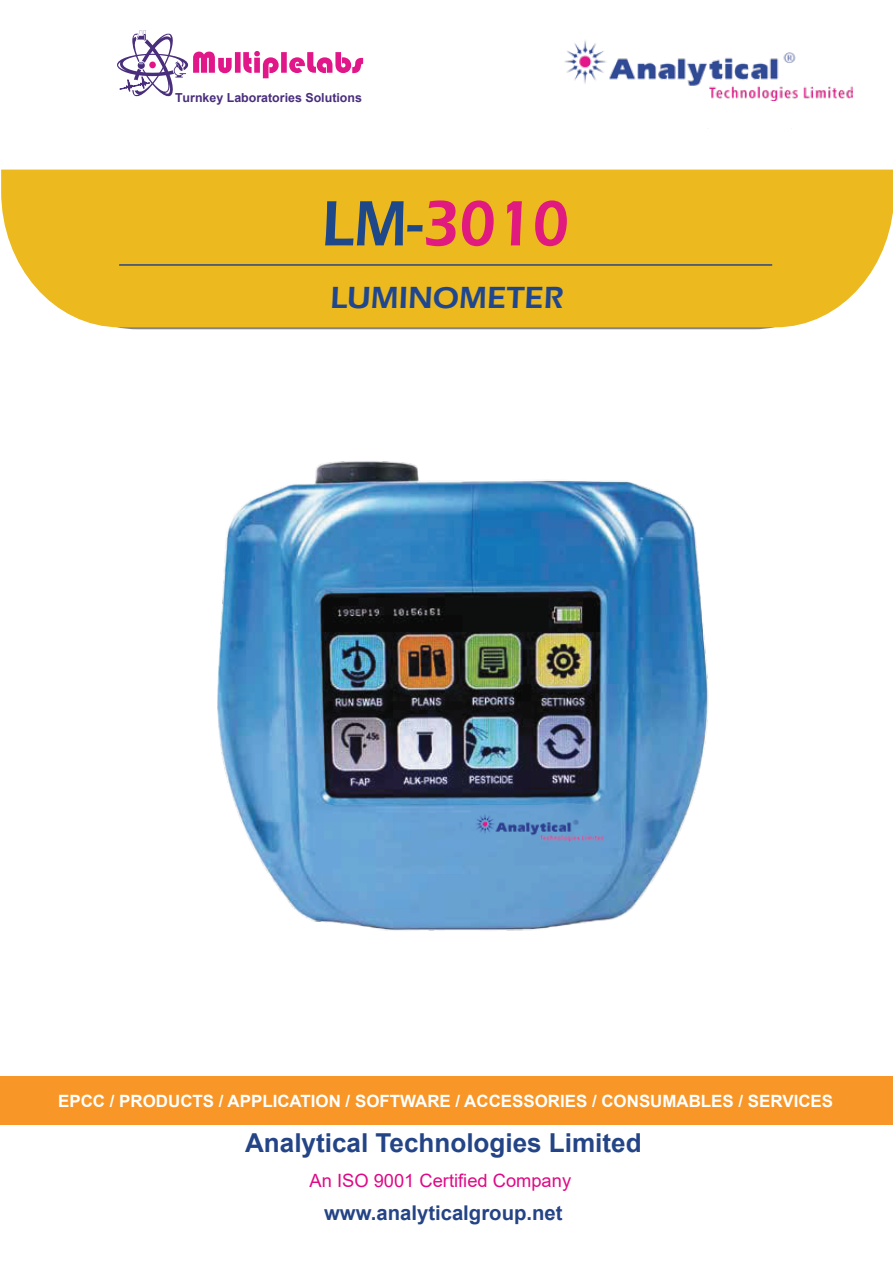
<style>
.page{position:relative;width:893px;height:1263px;background:#fff}
.page>*{position:absolute;margin:0;border:0;box-sizing:border-box;transform-origin:0 0}
.t1{font:600 66.3px "Eras ITC";color:#e01a7f;scale:.9 1}
.t2{font:600 31.5px "Eras ITC";color:#20478e}
.t3{font:700 26.1px "Arial";color:#234486}
.t4{font:700 20.25px "Arial";color:#244486}
.t5{font:18.3px "Arial";color:#df0986}
.t6{font:700 16.95px "Arial";color:#fff}
.t7{font:700 12.45px "Arial";color:#492e7c}
.s1{color:#1f4888}
</style>
<div class="page">
<div style="left:0;top:1076px;width:893px;height:48px;background:#f89727"></div>
<svg style="left:117px;top:31px;width:246px;height:66px"></svg>
<div style="left:1px;top:170px;width:892px;height:157px;background:#ecb91e"></div>
<hr style="left:119px;top:264px;width:653px;height:2px;background:#244289">
<img style="left:564px;top:40px;width:288px;height:61px">
<img style="left:217px;top:461px;width:492px;height:470px">
<p class="t7" style="left:175px;top:89px;width:188px">Turnkey Laboratories Solutions</p>
<h1 class="t1" style="left:322px;top:186px;width:276px"><span class="s1">LM-</span>3010</h1>
<h2 class="t2" style="left:330px;top:279px;width:235px">LUMINOMETER</h2>
<p class="t6" style="left:58px;top:1089px;width:776px">EPCC / PRODUCTS / APPLICATION / SOFTWARE / ACCESSORIES / CONSUMABLES / SERVICES</p>
<h3 class="t3" style="left:245px;top:1125px;width:398px">Analytical Technologies Limited</h3>
<p class="t5" style="left:310px;top:1168px;width:263px">An ISO 9001 Certified Company</p>
<p class="t4" style="left:324px;top:1198px;width:240px">www.analyticalgroup.net</p>
</div>
